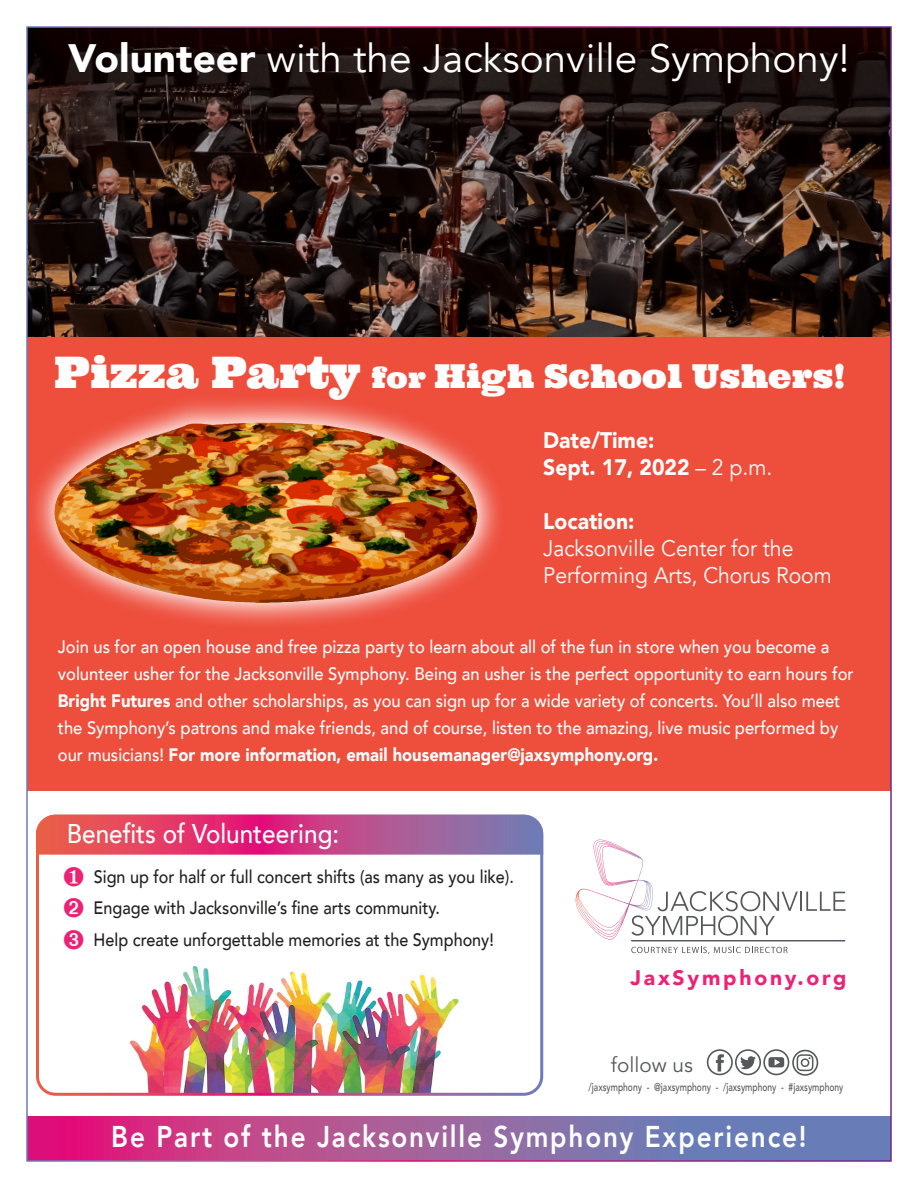
<style>
.page{position:relative;width:918px;height:1188px;background:#fff}
.page>*{position:absolute;margin:0;border:0;box-sizing:border-box;transform-origin:0 0}
.t1{font:39.6px "Avenir";color:#fff}
.t2{font:33px "Ultra";color:#fff}
.t3{font:800 30px "Avenir";letter-spacing:.07em;color:#fff;scale:.87 1}
.t4{font:500 27px "Avenir";color:#fff;scale:.9 1}
.t5{font:22.5px "Avenir";color:#fff;scale:.94 1}
.t6{font:900 22.5px "Avenir";color:#fff;scale:.94 1}
.t7{font:900 21px "Avenir";letter-spacing:.13em;color:#ec2275}
.t8{font:20.85px "Avenir";color:#57585a}
.t9{font:500 18px/27px "Avenir";color:#fff;scale:.92 1}
.t10{font:500 18px "Avenir";color:#231f20;scale:.9 1}
.t11{font:500 11.4px "Avenir";color:#57585a;scale:.75 1}
.s1{font-weight:900}
.s2{font-size:43.5px}
.s3{font-size:28.5px}
.s4{font-weight:400}
.s5{color:#ec2275}
</style>
<div class="page">
<img style="left:29px;top:29px;width:860px;height:309px">
<svg style="left:575px;top:840px;width:271px;height:99px"></svg>
<hr style="left:632px;top:941px;width:213px;height:1px;background:#4c5867">
<svg style="left:631px;top:947px;width:157px;height:7px"></svg>
<svg style="left:29px;top:1117px;width:860px;height:42px;background:#9d5b9d"></svg>
<img style="left:130px;top:966px;width:329px;height:126px">
<div style="left:36px;top:815px;width:507px;height:281px;border:3px solid #fff;border-radius:18px"></div>
<svg style="left:36px;top:814px;width:508px;height:42px;background:#c85485"></svg>
<div style="left:27px;top:338px;width:864px;height:453px;background:#ee4f3d"></div>
<svg style="left:34px;top:401px;width:464px;height:223px"></svg>
<img style="left:55px;top:413px;width:423px;height:198px">
<svg style="left:706px;top:1049px;width:84px;height:27px"></svg>
<div style="left:792px;top:1050px;width:26px;height:26px;border:2px solid #57585a;border-radius:50%"></div>
<svg style="left:797px;top:1054px;width:16px;height:17px"></svg>
<p class="t1" style="left:68px;top:34px;width:783px"><span class="s1">Volunteer</span> with the Jacksonville Symphony!</p>
<p class="t2" style="left:55px;top:354px;width:793px"><span class="s2">Pizza Party</span> <span class="s3">for</span> High School Ushers!</p>
<p class="t6" style="left:543px;top:421px;width:120px">Date/Time:</p>
<p class="t6" style="left:543px;top:448px;width:245px">Sept. 17, 2022 <span class="s4">– 2 p.m.</span></p>
<p class="t6" style="left:543px;top:502px;width:99px">Location:</p>
<p class="t5" style="left:543px;top:535px;width:268px">Jacksonville Center for the</p>
<p class="t5" style="left:543px;top:562px;width:309px">Performing Arts, Chorus Room</p>
<p class="t9" style="left:58px;top:632px;width:867px">Join us for an open house and free pizza party to learn about all of the fun in store when you become a volunteer usher for the Jacksonville Symphony. Being an usher is the perfect opportunity to earn hours for <span class="s1">Bright Futures</span> and other scholarships, as you can sign up for a wide variety of concerts. You’ll also meet the Symphony’s patrons and make friends, and of course, listen to the amazing, live music performed by our musicians! <span class="s1">For more information, email housemanager@jaxsymphony.org.</span></p>
<p class="t4" style="left:67px;top:810px;width:304px">Benefits of Volunteering:</p>
<p class="t10" style="left:63px;top:861px;width:503px"><span class="s5">❶</span> Sign up for half or full concert shifts (as many as you like).</p>
<p class="t10" style="left:63px;top:893px;width:420px"><span class="s5">➋</span> Engage with Jacksonville’s fine arts community.</p>
<p class="t10" style="left:63px;top:924px;width:480px"><span class="s5">➌</span> Help create unforgettable memories at the Symphony!</p>
<p class="t7" style="left:631px;top:959px;width:218px">JaxSymphony.org</p>
<p class="t8" style="left:611px;top:1052px;width:84px">follow us</p>
<p class="t11" style="left:589px;top:1077px;width:341px">/jaxsymphony - @jaxsymphony - /jaxsymphony - #jaxsymphony</p>
<p class="t3" style="left:111px;top:1113px;width:801px">Be Part of the Jacksonville Symphony Experience!</p>
</div>
